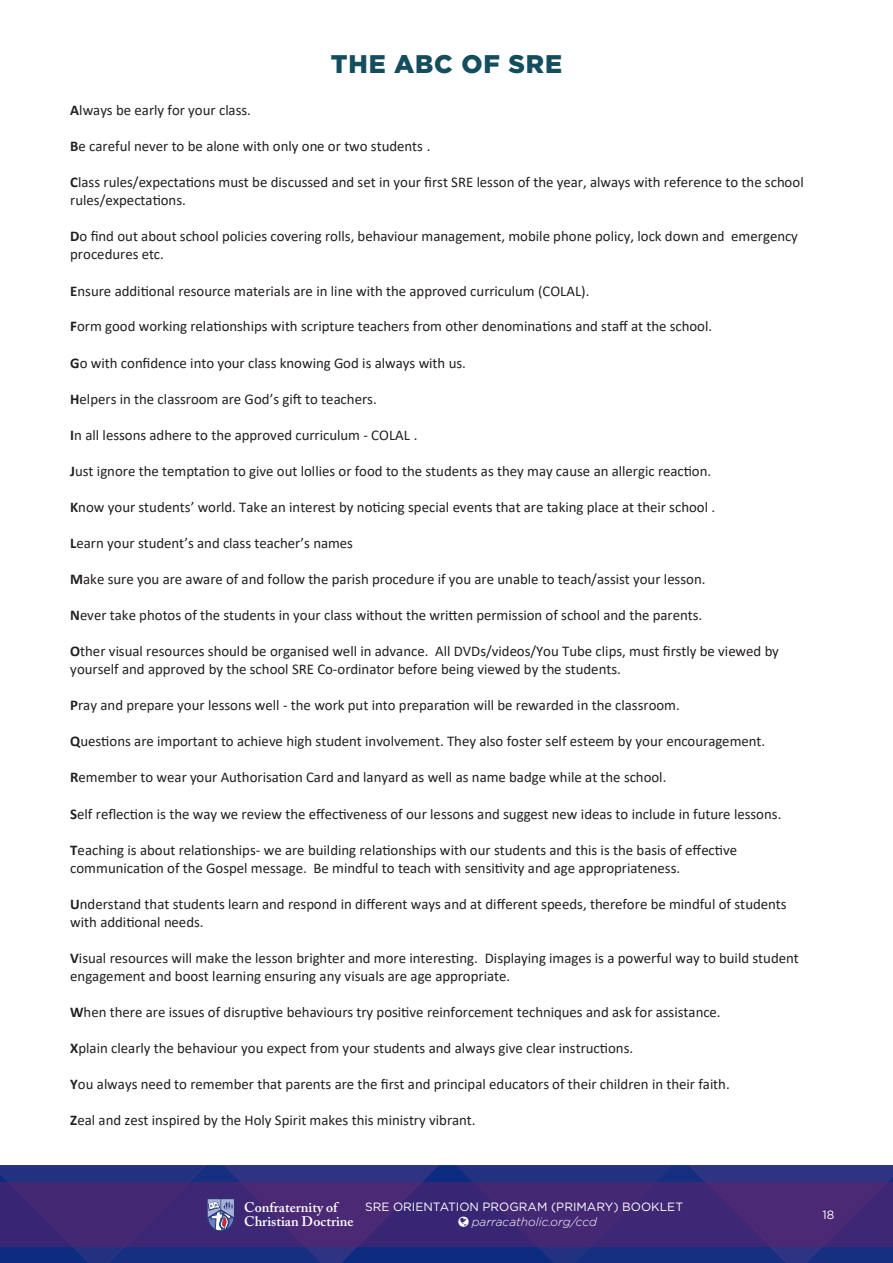
<style>
.page{position:relative;width:893px;height:1263px;background:#fff}
.page>*{position:absolute;margin:0;border:0;box-sizing:border-box;transform-origin:0 0}
.t1{font:900 25.5px "Gotham";letter-spacing:.03em;color:#144d5e}
.t2{font:14.85px/18px "Calibri";color:#231f20}
.t3{font:600 13.95px/14.4px "Adobe Caslon Pro";color:#fff}
.t4{font:12px "Gotham";color:#fff}
.t5{font:italic 300 12px "Gotham";color:#fff}
.s1{font-weight:700}
</style>
<div class="page">
<svg style="left:0;top:1165px;width:893px;height:98px;background:#372b78"></svg>
<p class="t1" style="left:331px;top:49px;width:233px">THE ABC OF SRE</p>
<p class="t2" style="left:70px;top:101px;width:182px"><span class="s1">A</span>lways be early for your class.</p>
<p class="t2" style="left:70px;top:137px;width:362px"><span class="s1">B</span>e careful never to be alone with only one or two students .</p>
<p class="t2" style="left:70px;top:173px;width:735px"><span class="s1">C</span>lass rules/expectations must be discussed and set in your first SRE lesson of the year, always with reference to the school rules/expectations.</p>
<p class="t2" style="left:70px;top:227px;width:729px"><span class="s1">D</span>o find out about school policies covering rolls, behaviour management, mobile phone policy, lock down and emergency procedures etc.</p>
<p class="t2" style="left:70px;top:281px;width:521px"><span class="s1">E</span>nsure additional resource materials are in line with the approved curriculum (COLAL).</p>
<p class="t2" style="left:70px;top:317px;width:644px"><span class="s1">F</span>orm good working relationships with scripture teachers from other denominations and staff at the school.</p>
<p class="t2" style="left:70px;top:353px;width:397px"><span class="s1">G</span>o with confidence into your class knowing God is always with us.</p>
<p class="t2" style="left:70px;top:389px;width:308px"><span class="s1">H</span>elpers in the classroom are God’s gift to teachers.</p>
<p class="t2" style="left:70px;top:425px;width:349px"><span class="s1">I</span>n all lessons adhere to the approved curriculum - COLAL .</p>
<p class="t2" style="left:70px;top:462px;width:643px"><span class="s1">J</span>ust ignore the temptation to give out lollies or food to the students as they may cause an allergic reaction.</p>
<p class="t2" style="left:70px;top:498px;width:646px"><span class="s1">K</span>now your students’ world. Take an interest by noticing special events that are taking place at their school .</p>
<p class="t2" style="left:70px;top:534px;width:284px"><span class="s1">L</span>earn your student’s and class teacher’s names</p>
<p class="t2" style="left:70px;top:570px;width:637px"><span class="s1">M</span>ake sure you are aware of and follow the parish procedure if you are unable to teach/assist your lesson.</p>
<p class="t2" style="left:70px;top:606px;width:634px"><span class="s1">N</span>ever take photos of the students in your class without the written permission of school and the parents.</p>
<p class="t2" style="left:70px;top:642px;width:710px"><span class="s1">O</span>ther visual resources should be organised well in advance. All DVDs/videos/You Tube clips, must firstly be viewed by yourself and approved by the school SRE Co-ordinator before being viewed by the students.</p>
<p class="t2" style="left:70px;top:696px;width:611px"><span class="s1">P</span>ray and prepare your lessons well - the work put into preparation will be rewarded in the classroom.</p>
<p class="t2" style="left:70px;top:732px;width:697px"><span class="s1">Q</span>uestions are important to achieve high student involvement. They also foster self esteem by your encouragement.</p>
<p class="t2" style="left:70px;top:768px;width:598px"><span class="s1">R</span>emember to wear your Authorisation Card and lanyard as well as name badge while at the school.</p>
<p class="t2" style="left:70px;top:804px;width:713px"><span class="s1">S</span>elf reflection is the way we review the effectiveness of our lessons and suggest new ideas to include in future lessons.</p>
<p class="t2" style="left:70px;top:840px;width:668px"><span class="s1">T</span>eaching is about relationships- we are building relationships with our students and this is the basis of effective communication of the Gospel message. Be mindful to teach with sensitivity and age appropriateness.</p>
<p class="t2" style="left:70px;top:894px;width:718px"><span class="s1">U</span>nderstand that students learn and respond in different ways and at different speeds, therefore be mindful of students with additional needs.</p>
<p class="t2" style="left:70px;top:948px;width:730px"><span class="s1">V</span>isual resources will make the lesson brighter and more interesting. Displaying images is a powerful way to build student engagement and boost learning ensuring any visuals are age appropriate.</p>
<p class="t2" style="left:70px;top:1002px;width:652px"><span class="s1">W</span>hen there are issues of disruptive behaviours try positive reinforcement techniques and ask for assistance.</p>
<p class="t2" style="left:70px;top:1038px;width:564px"><span class="s1">X</span>plain clearly the behaviour you expect from your students and always give clear instructions.</p>
<p class="t2" style="left:70px;top:1075px;width:661px"><span class="s1">Y</span>ou always need to remember that parents are the first and principal educators of their children in their faith.</p>
<p class="t2" style="left:70px;top:1111px;width:407px"><span class="s1">Z</span>eal and zest inspired by the Holy Spirit makes this ministry vibrant.</p>
<p class="t3" style="left:244px;top:1199px;width:111px">Confraternity of<br>Christian Doctrine</p>
<p class="t4" style="left:822px;top:1208px;width:13px">18</p>
<p class="t4" style="left:365px;top:1200px;width:319px">SRE ORIENTATION PROGRAM (PRIMARY) BOOKLET</p>
<p class="t5" style="left:472px;top:1215px;width:127px">parracatholic.org/ccd</p>
</div>
